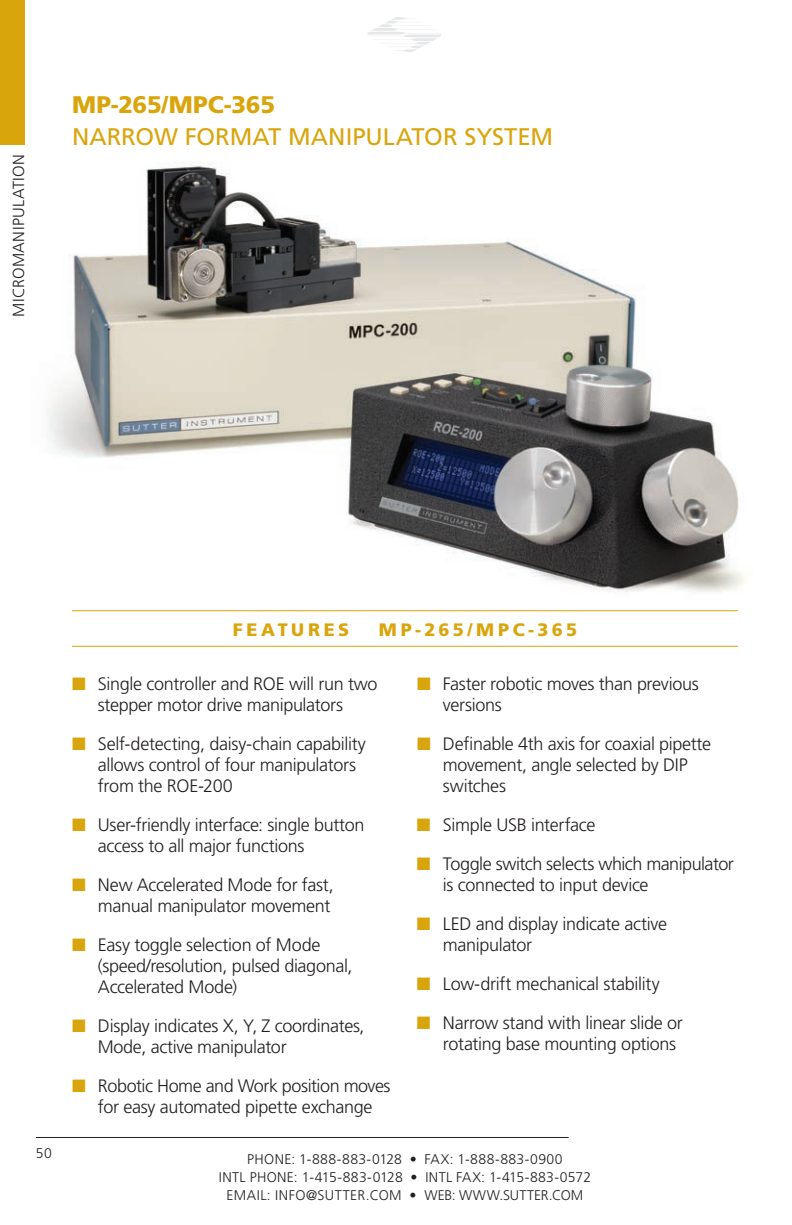
<style>
.page{position:relative;width:792px;height:1225px;background:#fff}
.page>*{position:absolute;margin:0;border:0;box-sizing:border-box;transform-origin:0 0}
.t1{font:24px "Frutiger LT";color:#d9a50c}
.t2{font:900 24px "Frutiger LT";letter-spacing:-.01em;color:#d9a50c}
.t3{font:300 18px/21px "Frutiger LT";letter-spacing:-.02em;color:#231f20}
.t4{font:900 18px "Frutiger LT";letter-spacing:.2em;color:#d9a50c}
.t5{font:300 16px "Frutiger LT";letter-spacing:.025em;color:#231f20}
.t6{font:300 14px/18px "Frutiger LT";letter-spacing:.025em;color:#231f20;text-align:center}
.s1{color:#d9a50c}
</style>
<div class="page">
<img style="left:15px;top:144px;width:730px;height:503px">
<div style="left:0;top:0;width:25px;height:144px;background:#d9a50c"></div>
<hr style="left:36px;top:1136px;width:533px;height:1px;background:#231f20">
<svg style="left:367px;top:17px;width:74px;height:35px"></svg>
<hr style="left:72px;top:610px;width:666px;height:1px;background:#d9a50c">
<hr style="left:72px;top:645px;width:666px;height:1px;background:#d9a50c">
<p class="t5" style="left:12px;top:317px;width:164px;rotate:-90deg">MICROMANIPULATION</p>
<h1 class="t2" style="left:72px;top:95px;width:205px">MP-265/MPC-365</h1>
<h1 class="t1" style="left:72px;top:127px;width:483px">NARROW FORMAT MANIPULATOR SYSTEM</h1>
<p class="t6" style="left:36px;top:1145px;width:17px">50</p>
<p class="t4" style="left:233px;top:622px;width:118px">FEATURES</p>
<p class="t4" style="left:379px;top:622px;width:200px">MP-265/MPC-365</p>
<p class="t3" style="left:72px;top:674px;width:307px;text-align:center"><span class="s1">■</span> Single controller and ROE will run two stepper motor drive manipulators</p>
<p class="t3" style="left:98px;top:734px;width:269px;text-indent:-26px"><span class="s1">■</span> Self-detecting, daisy-chain capability allows control of four manipulators from the ROE-200</p>
<p class="t3" style="left:98px;top:815px;width:268px;text-indent:-26px"><span class="s1">■</span> User-friendly interface: single button access to all major functions</p>
<p class="t3" style="left:72px;top:875px;width:263px;text-align:right"><span class="s1">■</span> New Accelerated Mode for fast, manual manipulator movement</p>
<p class="t3" style="left:98px;top:935px;width:256px;text-indent:-26px"><span class="s1">■</span> Easy toggle selection of Mode (speed/resolution, pulsed diagonal,<br>Accelerated Mode)</p>
<p class="t3" style="left:98px;top:1016px;width:268px;text-indent:-26px"><span class="s1">■</span> Display indicates X, Y, Z coordinates,<br>Mode, active manipulator</p>
<p class="t3" style="left:72px;top:1076px;width:320px;text-align:center"><span class="s1">■</span> Robotic Home and Work position moves for easy automated pipette exchange</p>
<p class="t3" style="left:443px;top:674px;width:257px;text-indent:-26px"><span class="s1">■</span> Faster robotic moves than previous versions</p>
<p class="t3" style="left:443px;top:734px;width:270px;text-indent:-26px"><span class="s1">■</span> Definable 4th axis for coaxial pipette movement, angle selected by DIP switches</p>
<p class="t3" style="left:417px;top:815px;width:180px"><span class="s1">■</span> Simple USB interface</p>
<p class="t3" style="left:443px;top:854px;width:292px;text-indent:-26px"><span class="s1">■</span> Toggle switch selects which manipulator is connected to input device</p>
<p class="t3" style="left:443px;top:914px;width:226px;text-indent:-26px"><span class="s1">■</span> LED and display indicate active manipulator</p>
<p class="t3" style="left:417px;top:974px;width:244px"><span class="s1">■</span> Low-drift mechanical stability</p>
<p class="t3" style="left:443px;top:1013px;width:241px;text-indent:-26px"><span class="s1">■</span> Narrow stand with linear slide or rotating base mounting options</p>
<p class="t6" style="left:219px;top:1150px;width:374px">PHONE: 1-888-883-0128 • FAX: 1-888-883-0900<br>INTL PHONE: 1-415-883-0128 • INTL FAX: 1-415-883-0572<br>EMAIL: INFO@SUTTER.COM • WEB: WWW.SUTTER.COM</p>
</div>
